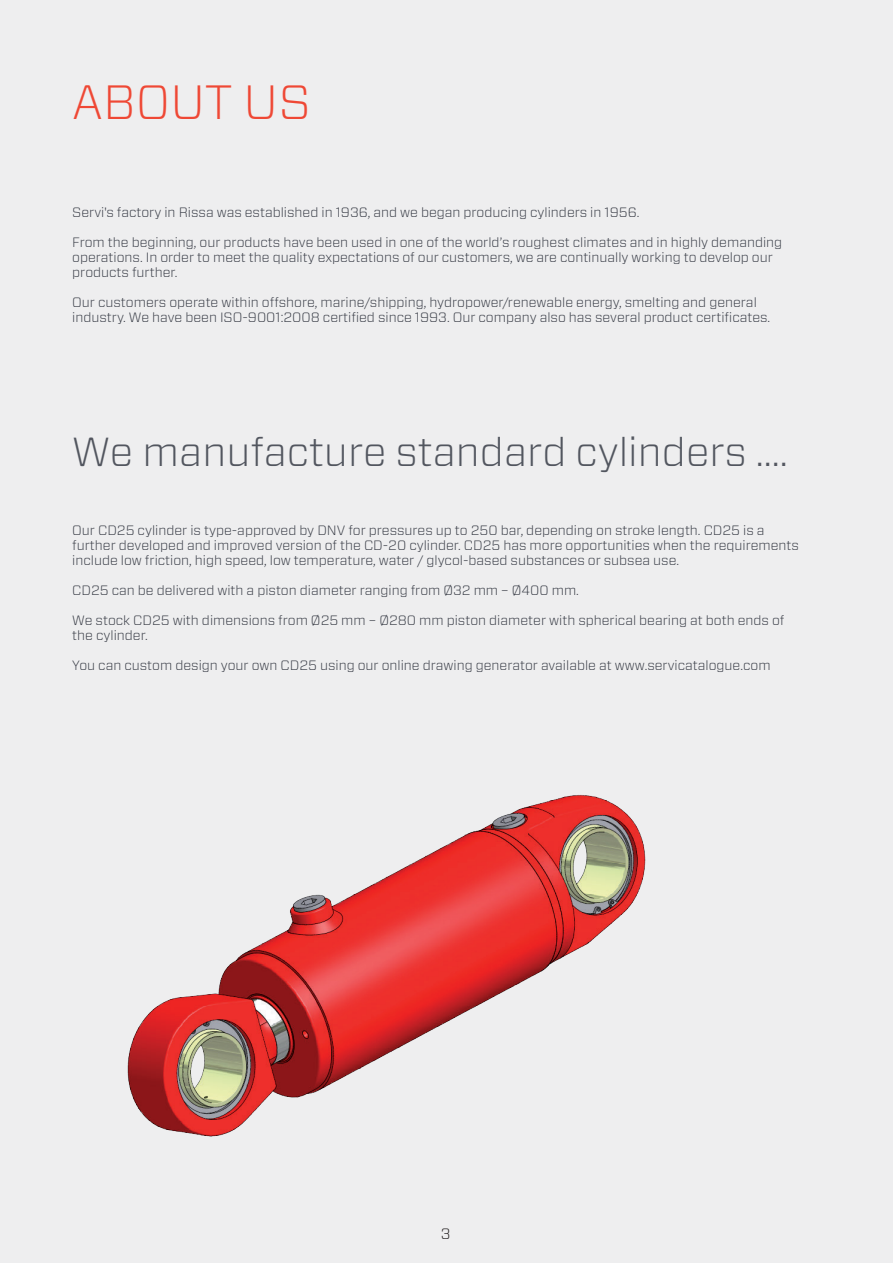
<style>
.page{position:relative;width:893px;height:1263px;background:#eeeeef}
.page>*{position:absolute;margin:0;border:0;box-sizing:border-box;transform-origin:0 0}
.t1{font:300 48px "Forza";color:#ef4835}
.t2{font:300 40.5px "Forza";color:#52565f}
.t3{font:300 15px "Forza";color:#231f20}
.t4{font:300 13.5px/15px "Forza";color:#323640}
</style>
<div class="page">
<img style="left:127px;top:795px;width:519px;height:342px">
<p class="t1" style="left:72px;top:69px;width:240px">ABOUT US</p>
<p class="t4" style="left:72px;top:204px;width:569px">Servi's factory in Rissa was established in 1936, and we began producing cylinders in 1956.</p>
<p class="t4" style="left:72px;top:234px;width:711px">From the beginning, our products have been used in one of the world’s roughest climates and in highly demanding operations. In order to meet the quality expectations of our customers, we are continually working to develop our products further.</p>
<p class="t4" style="left:72px;top:294px;width:699px">Our customers operate within offshore, marine/shipping, hydropower/renewable energy, smelting and general industry. We have been ISO-9001:2008 certified since 1993. Our company also has several product certificates.</p>
<p class="t2" style="left:72px;top:424px;width:717px">We manufacture standard cylinders ....</p>
<p class="t4" style="left:72px;top:522px;width:728px">Our CD25 cylinder is type-approved by DNV for pressures up to 250 bar, depending on stroke length. CD25 is a further developed and improved version of the CD-20 cylinder. CD25 has more opportunities when the requirements include low friction, high speed, low temperature, water / glycol-based substances or subsea use.</p>
<p class="t4" style="left:72px;top:582px;width:508px">CD25 can be delivered with a piston diameter ranging from Ø32 mm – Ø400 mm.</p>
<p class="t4" style="left:72px;top:612px;width:714px">We stock CD25 with dimensions from Ø25 mm – Ø280 mm piston diameter with spherical bearing at both ends of the cylinder.</p>
<p class="t4" style="left:72px;top:657px;width:700px">You can custom design your own CD25 using our online drawing generator available at www.servicatalogue.com</p>
<p class="t3" style="left:441px;top:1223px;width:11px">3</p>
</div>
